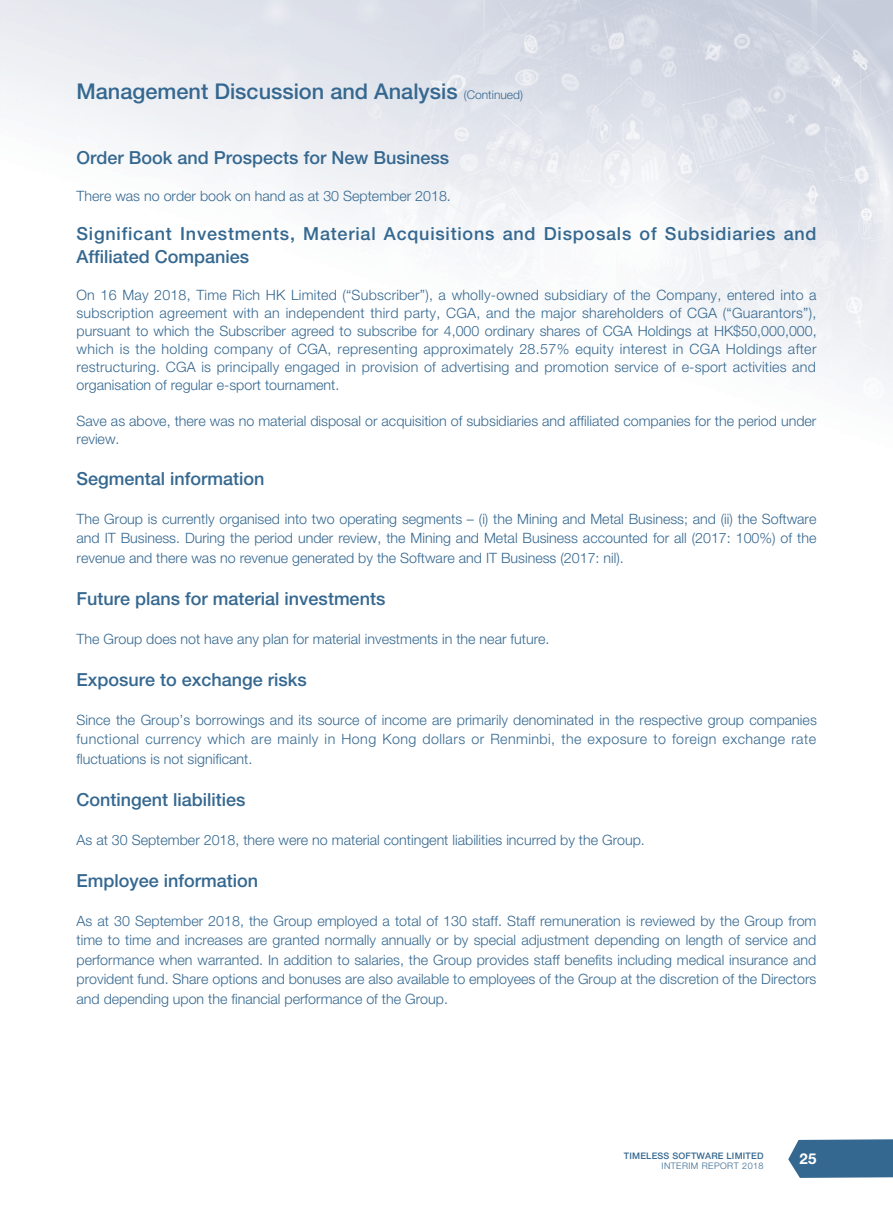
<style>
.page{position:relative;width:893px;height:1212px;background:#fff}
.page>*{position:absolute;margin:0;border:0;box-sizing:border-box;transform-origin:0 0}
.t1{font:500 21.75px "Helvetica Neue LT Std";color:#356890}
.t2{font:500 18px "Helvetica Neue LT Std";color:#356890}
.t3{font:500 18px/22.5px "Helvetica Neue LT Std";letter-spacing:.045em;color:#356890}
.t4{font:700 15px "Helvetica Neue LT Std";color:#fff}
.t5{font:300 14.25px/19.5px "Helvetica Neue LT Std";color:#356890;text-align:justify}
.t6{font:500 9px "Helvetica Neue LT Std";letter-spacing:.025em;color:#356890}
.t7{font:300 9px "Helvetica Neue LT Std";letter-spacing:.05em;color:#356890}
.s1{font-weight:300;font-size:12px}
</style>
<div class="page">
<img style="left:0;top:0;width:893px;height:395px">
<svg style="left:788px;top:1139px;width:105px;height:39px;background:#447398"></svg>
<h1 class="t1" style="left:77px;top:83px;width:448px">Management Discussion and Analysis <span class="s1">(Continued)</span></h1>
<p class="t2" style="left:77px;top:151px;width:374px">Order Book and Prospects for New Business</p>
<p class="t5" style="left:77px;top:188px;width:376px">There was no order book on hand as at 30 September 2018.</p>
<p class="t3" style="left:77px;top:225px;width:741px">Significant Investments, Material Acquisitions and Disposals of Subsidiaries and<br>Affiliated Companies</p>
<p class="t5" style="left:77px;top:288px;width:742px;line-height:18px">On 16 May 2018, Time Rich HK Limited (“Subscriber”), a wholly-owned subsidiary of the Company, entered into a subscription agreement with an independent third party, CGA, and the major shareholders of CGA (“Guarantors”), pursuant to which the Subscriber agreed to subscribe for 4,000 ordinary shares of CGA Holdings at HK$50,000,000, which is the holding company of CGA, representing approximately 28.57% equity interest in CGA Holdings after restructuring. CGA is principally engaged in provision of advertising and promotion service of e-sport activities and organisation of regular e-sport tournament.</p>
<p class="t5" style="left:77px;top:414px;width:741px;line-height:18px">Save as above, there was no material disposal or acquisition of subsidiaries and affiliated companies for the period under review.</p>
<p class="t2" style="left:77px;top:472px;width:190px">Segmental information</p>
<p class="t5" style="left:77px;top:511px;width:741px">The Group is currently organised into two operating segments – (i) the Mining and Metal Business; and (ii) the Software and IT Business. During the period under review, the Mining and Metal Business accounted for all (2017: 100%) of the revenue and there was no revenue generated by the Software and IT Business (2017: nil).</p>
<p class="t2" style="left:77px;top:592px;width:310px">Future plans for material investments</p>
<p class="t5" style="left:77px;top:631px;width:475px">The Group does not have any plan for material investments in the near future.</p>
<p class="t2" style="left:77px;top:673px;width:232px">Exposure to exchange risks</p>
<p class="t5" style="left:77px;top:712px;width:742px">Since the Group’s borrowings and its source of income are primarily denominated in the respective group companies functional currency which are mainly in Hong Kong dollars or Renminbi, the exposure to foreign exchange rate fluctuations is not significant.</p>
<p class="t2" style="left:77px;top:793px;width:171px">Contingent liabilities</p>
<p class="t5" style="left:77px;top:832px;width:570px">As at 30 September 2018, there were no material contingent liabilities incurred by the Group.</p>
<p class="t2" style="left:77px;top:874px;width:183px">Employee information</p>
<p class="t5" style="left:77px;top:913px;width:741px">As at 30 September 2018, the Group employed a total of 130 staff. Staff remuneration is reviewed by the Group from time to time and increases are granted normally annually or by special adjustment depending on length of service and performance when warranted. In addition to salaries, the Group provides staff benefits including medical insurance and provident fund. Share options and bonuses are also available to employees of the Group at the discretion of the Directors and depending upon the financial performance of the Group.</p>
<p class="t6" style="left:624px;top:1152px;width:141px">TIMELESS SOFTWARE LIMITED</p>
<p class="t7" style="left:661px;top:1163px;width:104px">INTERIM REPORT 2018</p>
<p class="t4" style="left:799px;top:1153px;width:19px">25</p>
</div>
